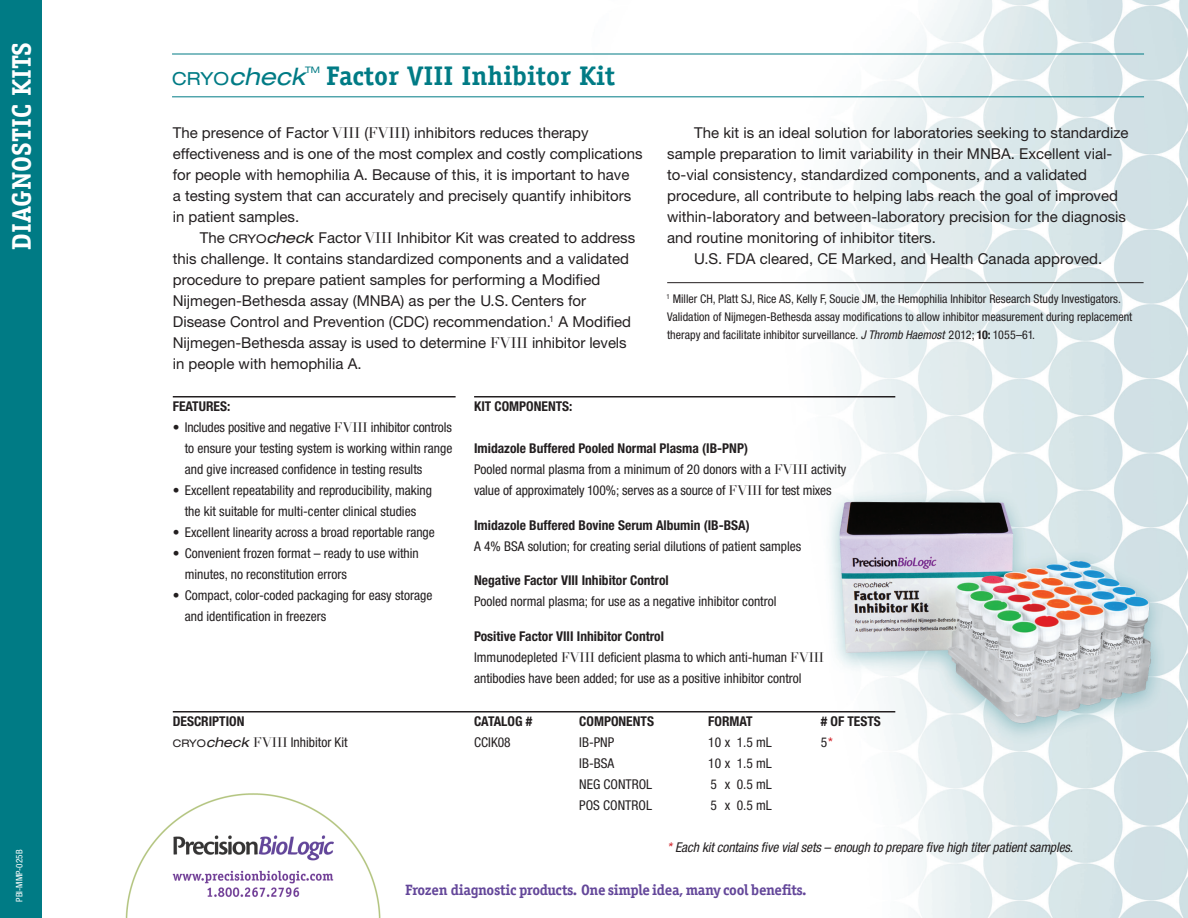
<style>
.page{position:relative;width:1188px;height:918px;background:#fff}
.page>*{position:absolute;margin:0;border:0;box-sizing:border-box;transform-origin:0 0}
.t1{font:700 27px "Officina Serif";color:#007b85}
.t2{font:700 27px "Officina Serif";color:#fff}
.t3{font:italic expanded 24px "Helvetica Neue LT Pro";color:#007b85}
.t4{font:15px/21px "Helvetica Neue LT Pro";color:#231f20}
.t5{font:700 15px "Officina Serif";letter-spacing:-.025em;color:#64479a}
.t6{font:condensed 13.5px/21px "Helvetica Neue LT Pro";color:#231f20}
.t7{font:700 condensed 13.5px "Helvetica Neue LT Pro";color:#231f20}
.t8{font:italic condensed 13.5px "Helvetica Neue LT Pro";letter-spacing:-.01em;color:#231f20}
.t9{font:condensed 12px/18px "Helvetica Neue LT Pro";color:#231f20}
.t10{font:condensed 9px "Helvetica Neue LT Pro";color:#fff}
.t11{font:expanded 9px "Helvetica Neue LT Pro";color:#007b85}
.s1{font-style:normal;font-size:18px}
.s2{font-family:"Didot"}
.s3{font-stretch:expanded;font-size:12px}
.s4{font-style:italic;font-stretch:expanded}
.s5{font-style:italic}
.s6{font-weight:700}
.s7{font-family:"Didot";font-stretch:normal}
.s8{font-stretch:expanded;font-size:10.5px}
.s9{color:#d1232a}
</style>
<div class="page">
<img style="left:172px;top:0;width:1016px;height:918px">
<div style="left:0;top:0;width:42px;height:918px;background:#007b85"></div>
<hr style="left:172px;top:54px;width:972px;height:1px;background:#007b85">
<hr style="left:172px;top:96px;width:972px;height:1px;background:#007b85">
<img style="left:125px;top:787px;width:260px;height:131px">
<hr style="left:667px;top:282px;width:477px;height:1px;background:#231f20">
<hr style="left:173px;top:396px;width:283px;height:2px;background:#231f20">
<hr style="left:474px;top:396px;width:421px;height:2px;background:#231f20">
<hr style="left:173px;top:711px;width:722px;height:1px;background:#231f20">
<p class="t2" style="left:5px;top:250px;width:209px;rotate:-90deg">DIAGNOSTIC KITS</p>
<p class="t10" style="left:14px;top:902px;width:54px;rotate:-90deg">PBI-MMP-025B</p>
<p class="t11" style="left:305px;top:64px;width:17px">TM</p>
<p class="t1" style="left:326px;top:59px;width:290px">Factor VIII Inhibitor Kit</p>
<p class="t3" style="left:172px;top:62px;width:135px"><span class="s1">CRYO</span>check</p>
<p class="t4" style="left:173px;top:122px;width:471px">The presence of Factor <span class="s2">VIII</span> (<span class="s2">FVIII</span>) inhibitors reduces therapy effectiveness and is one of the most complex and costly complications for people with hemophilia A. Because of this, it is important to have<br>a testing system that can accurately and precisely quantify inhibitors in patient samples.</p>
<p class="t4" style="left:173px;top:227px;width:464px;text-indent:27px">The <span class="s3">CRYO</span><span class="s4">check</span> Factor <span class="s2">VIII</span> Inhibitor Kit was created to address this challenge. It contains standardized components and a validated procedure to prepare patient samples for performing a Modified Nijmegen-Bethesda assay (MNBA) as per the U.S. Centers for Disease Control and Prevention (CDC) recommendation.<sup>1</sup> A Modified Nijmegen-Bethesda assay is used to determine <span class="s2">FVIII</span> inhibitor levels in people with hemophilia A.</p>
<p class="t4" style="left:667px;top:122px;width:463px;text-indent:27px">The kit is an ideal solution for laboratories seeking to standardize sample preparation to limit variability in their MNBA. Excellent vial&shy;to-vial consistency, standardized components, and a validated procedure, all contribute to helping labs reach the goal of improved within-laboratory and between-laboratory precision for the diagnosis and routine monitoring of inhibitor titers.</p>
<p class="t4" style="left:694px;top:248px;width:410px">U.S. FDA cleared, CE Marked, and Health Canada approved.</p>
<p class="t9" style="left:667px;top:290px;width:467px"><sup>1</sup> Miller CH, Platt SJ, Rice AS, Kelly F, Soucie JM, the Hemophilia Inhibitor Research Study Investigators.<br>Validation of Nijmegen-Bethesda assay modifications to allow inhibitor measurement during replacement therapy and facilitate inhibitor surveillance. <span class="s5">J Thromb Haemost</span> 2012; <span class="s6">10:</span> 1055–61.</p>
<p class="t7" style="left:173px;top:398px;width:59px">FEATURES:</p>
<p class="t6" style="left:185px;top:417px;width:269px;text-align:justify;text-indent:-12px">• Includes positive and negative <span class="s7">FVIII</span> inhibitor controls to ensure your testing system is working within range and give increased confidence in testing results</p>
<p class="t6" style="left:173px;top:480px;width:261px;text-align:center">• Excellent repeatability and reproducibility, making the kit suitable for multi-center clinical studies</p>
<p class="t6" style="left:173px;top:522px;width:264px">• Excellent linearity across a broad reportable range</p>
<p class="t6" style="left:185px;top:543px;width:236px;text-indent:-12px">• Convenient frozen format – ready to use within minutes, no reconstitution errors</p>
<p class="t6" style="left:185px;top:585px;width:249px;text-indent:-12px">• Compact, color-coded packaging for easy storage and identification in freezers</p>
<p class="t7" style="left:474px;top:398px;width:100px">KIT COMPONENTS:</p>
<p class="t7" style="left:474px;top:440px;width:275px">Imidazole Buffered Pooled Normal Plasma (IB-PNP)</p>
<p class="t6" style="left:474px;top:459px;width:374px">Pooled normal plasma from a minimum of 20 donors with a <span class="s7">FVIII</span> activity value of approximately 100%; serves as a source of <span class="s7">FVIII</span> for test mixes</p>
<p class="t6" style="left:474px;top:514px;width:329px"><span class="s6">Imidazole Buffered Bovine Serum Albumin (IB-BSA)<br></span>A 4% BSA solution; for creating serial dilutions of patient samples</p>
<p class="t6" style="left:474px;top:570px;width:304px"><span class="s6">Negative Factor VIII Inhibitor Control<br></span>Pooled normal plasma; for use as a negative inhibitor control</p>
<p class="t6" style="left:474px;top:625px;width:352px"><span class="s6">Positive Factor VIII Inhibitor Control<br></span>Immunodepleted <span class="s7">FVIII</span> deficient plasma to which anti-human <span class="s7">FVIII </span>antibodies have been added; for use as a positive inhibitor control</p>
<p class="t7" style="left:173px;top:713px;width:73px">DESCRIPTION</p>
<p class="t7" style="left:474px;top:713px;width:59px">CATALOG #</p>
<p class="t7" style="left:579px;top:713px;width:76px">COMPONENTS</p>
<p class="t7" style="left:708px;top:713px;width:46px">FORMAT</p>
<p class="t7" style="left:821px;top:713px;width:62px"># OF TESTS</p>
<p class="t6" style="left:173px;top:732px;width:176px"><span class="s8">CRYO</span><span class="s4">check</span> <span class="s7">FVIII</span> Inhibitor Kit</p>
<p class="t6" style="left:474px;top:732px;width:38px">CCIK08</p>
<p class="t6" style="left:579px;top:732px;width:37px">IB-PNP</p>
<p class="t6" style="left:708px;top:732px;width:65px">10 x 1.5 mL</p>
<p class="t6" style="left:821px;top:732px;width:14px">5<span class="s9">*</span></p>
<p class="t6" style="left:579px;top:753px;width:37px">IB-BSA</p>
<p class="t6" style="left:708px;top:753px;width:65px">10 x 1.5 mL</p>
<p class="t6" style="left:579px;top:774px;width:75px">NEG CONTROL</p>
<p class="t6" style="left:710px;top:774px;width:63px">5 x 0.5 mL</p>
<p class="t6" style="left:579px;top:795px;width:74px">POS CONTROL</p>
<p class="t6" style="left:710px;top:795px;width:63px">5 x 0.5 mL</p>
<p class="t8" style="left:667px;top:839px;width:407px"><span class="s9">*</span> Each kit contains five vial sets – enough to prepare five high titer patient samples.</p>
<p class="t5" style="left:405px;top:881px;width:403px">Frozen diagnostic products. One simple idea, many cool benefits.</p>
</div>
